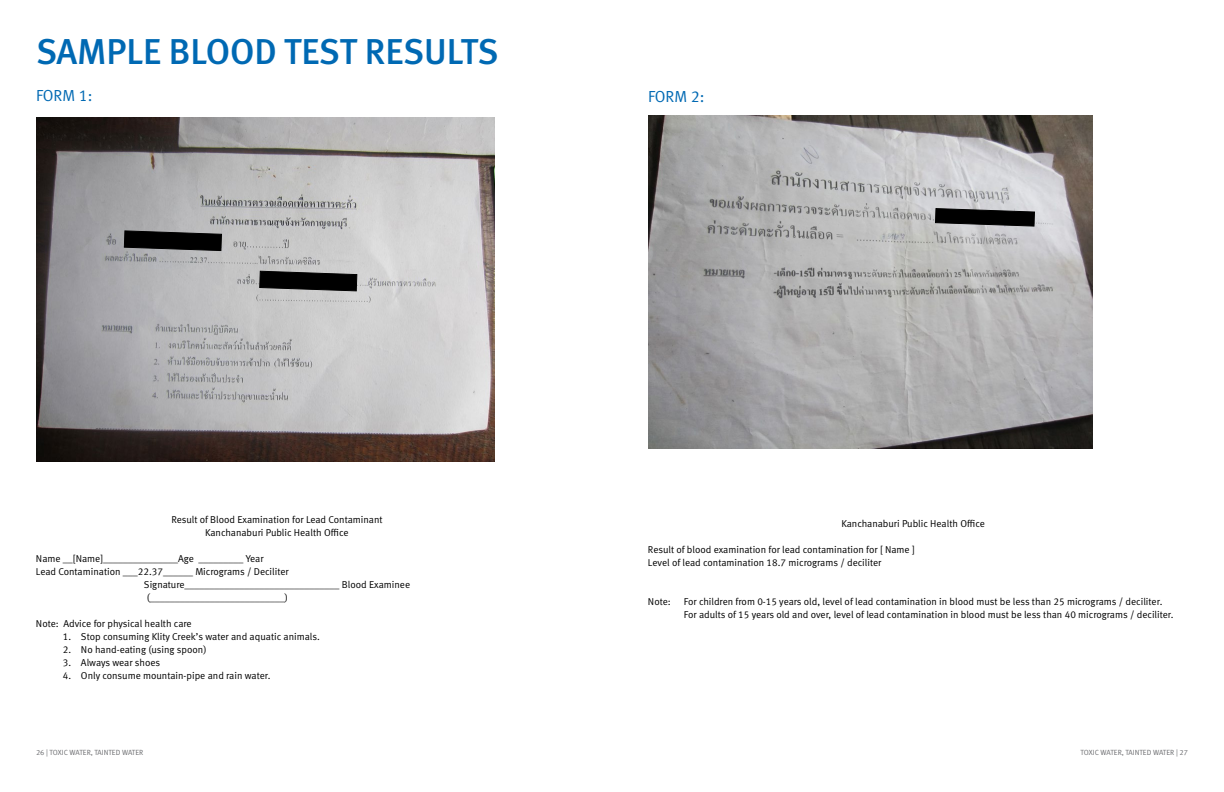
<style>
.page{position:relative;width:1224px;height:792px;background:#fff}
.page>*{position:absolute;margin:0;border:0;box-sizing:border-box;transform-origin:0 0}
.t1{font:36px "Meta Medium LF";color:#0069b3}
.t2{font:16px "Meta Normal LF";color:#0069b3}
.t3{font:10px/13px "Meta Normal LF";color:#000}
.t4{font:7.5px "Meta Normal LF";color:#6d6e71}
</style>
<div class="page">
<img style="left:36px;top:117px;width:459px;height:345px">
<img style="left:648px;top:115px;width:444px;height:334px">
<svg style="left:123px;top:230px;width:100px;height:22px"></svg>
<svg style="left:934px;top:208px;width:102px;height:19px"></svg>
<svg style="left:259px;top:270px;width:99px;height:22px"></svg>
<h1 class="t1" style="left:36px;top:31px;width:464px">SAMPLE BLOOD TEST RESULTS</h1>
<h2 class="t2" style="left:36px;top:86px;width:18px">Form</h2>
<h2 class="t2" style="left:79px;top:86px;width:15px">1:</h2>
<h2 class="t2" style="left:648px;top:87px;width:18px">Form</h2>
<h2 class="t2" style="left:691px;top:87px;width:15px">2:</h2>
<p class="t3" style="left:171px;top:513px;width:213px;text-align:center">Result of Blood Examination for Lead Contaminant<br>Kanchanaburi Public Health Office</p>
<p class="t3" style="left:36px;top:552px;width:229px">Name __[Name]_______________Age _________ Year</p>
<p class="t3" style="left:36px;top:565px;width:254px">Lead Contamination ___22.37______ Micrograms / Deciliter</p>
<p class="t3" style="left:144px;top:578px;width:268px">Signature_______________________________ Blood Examinee</p>
<p class="t3" style="left:147px;top:591px;width:143px">(___________________________)</p>
<p class="t3" style="left:36px;top:617px;width:157px">Note: Advice for physical health care</p>
<p class="t3" style="left:63px;top:630px;width:258px">1. Stop consuming Klity Creek’s water and aquatic animals.</p>
<p class="t3" style="left:63px;top:643px;width:145px">2. No hand-eating (using spoon)</p>
<p class="t3" style="left:63px;top:656px;width:99px">3. Always wear shoes</p>
<p class="t3" style="left:63px;top:669px;width:209px">4. Only consume mountain-pipe and rain water.</p>
<p class="t3" style="left:841px;top:517px;width:145px">Kanchanaburi Public Health Office</p>
<p class="t3" style="left:648px;top:543px;width:268px">Result of blood examination for lead contamination for [ Name ]<br>Level of lead contamination 18.7 micrograms / deciliter</p>
<p class="t3" style="left:648px;top:595px;width:24px">Note:</p>
<p class="t3" style="left:684px;top:595px;width:491px">For children from 0-15 years old, level of lead contamination in blood must be less than 25 micrograms / deciliter.<br>For adults of 15 years old and over, level of lead contamination in blood must be less than 40 micrograms / deciliter.</p>
<p class="t4" style="left:36px;top:749px;width:109px">26 | TOXIC WATER, TAINTED WATER</p>
<p class="t4" style="left:1081px;top:749px;width:109px">TOXIC WATER, TAINTED WATER | 27</p>
</div>
